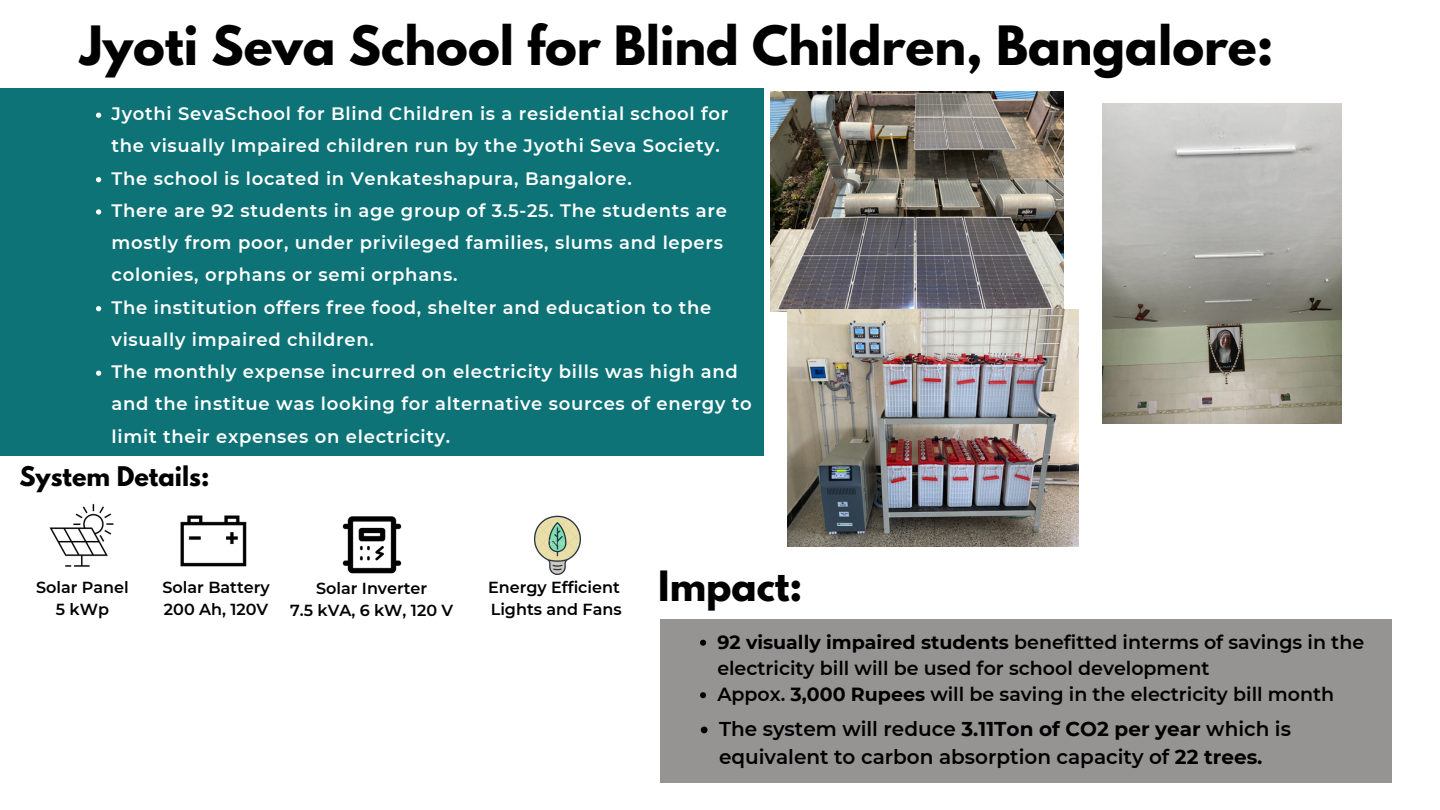
<style>
.page{position:relative;width:1440px;height:810px;background:#fff}
.page>*{position:absolute;margin:0;border:0;box-sizing:border-box;transform-origin:0 0}
.t1{font:700 48px "League Spartan";color:#000}
.t2{font:700 37px "League Spartan";color:#000}
.t3{font:700 24px "League Spartan";color:#000}
.t4{font:600 20px/27.8px "Montserrat";color:#000}
.t5{font:600 19px/26.2px "Montserrat";color:#000}
.t6{font:600 18px/32.2px "Montserrat";letter-spacing:.04em;color:#fff}
.t7{font:600 16px/21.8px "Montserrat";color:#000;text-align:center}
.s1{font-weight:700}
</style>
<div class="page">
<div style="left:0;top:88px;width:764px;height:368px;background:#0d7377"></div>
<div style="left:661px;top:619px;width:731px;height:164px;background:#969393"></div>
<img style="left:770px;top:91px;width:293px;height:220px">
<img style="left:787px;top:310px;width:291px;height:237px">
<img style="left:1102px;top:104px;width:240px;height:319px">
<img style="left:49px;top:503px;width:65px;height:64px">
<img style="left:180px;top:515px;width:67px;height:52px">
<img style="left:342px;top:516px;width:60px;height:58px">
<img style="left:534px;top:515px;width:46px;height:60px">
<svg style="left:96px;top:113px;width:5px;height:5px"></svg>
<svg style="left:96px;top:177px;width:5px;height:5px"></svg>
<svg style="left:96px;top:209px;width:5px;height:6px"></svg>
<svg style="left:96px;top:306px;width:5px;height:5px"></svg>
<svg style="left:96px;top:371px;width:5px;height:5px"></svg>
<svg style="left:700px;top:640px;width:6px;height:6px"></svg>
<svg style="left:700px;top:692px;width:6px;height:6px"></svg>
<svg style="left:701px;top:727px;width:7px;height:6px"></svg>
<h1 class="t1" style="left:80px;top:22px;width:1195px">Jyoti Seva School for Blind Children, Bangalore:</h1>
<p class="t6" style="left:112px;top:98px;width:642px">Jyothi SevaSchool for Blind Children is a residential school for the visually Impaired children run by the Jyothi Seva Society.<br>The school is located in Venkateshapura, Bangalore.<br>There are 92 students in age group of 3.5-25. The students are mostly from poor, under privileged families, slums and lepers colonies, orphans or semi orphans.<br>The institution offers free food, shelter and education to the visually impaired children.<br>The monthly expense incurred on electricity bills was high and and the institue was looking for alternative sources of energy to limit their expenses on electricity.</p>
<h3 class="t3" style="left:20px;top:464px;width:191px">System Details:</h3>
<p class="t7" style="left:36px;top:577px;width:94px">Solar Panel<br>5 kWp</p>
<p class="t7" style="left:162px;top:577px;width:109px;text-align:left">Solar Battery<br>200 Ah, 120V</p>
<p class="t7" style="left:290px;top:578px;width:165px">Solar Inverter<br>7.5 kVA, 6 kW, 120 V</p>
<p class="t7" style="left:488px;top:577px;width:135px;text-align:left">Energy Efficient<br>Lights and Fans</p>
<h2 class="t2" style="left:658px;top:568px;width:146px">Impact:</h2>
<p class="t5" style="left:717px;top:629px;width:648px"><span class="s1">92 visually impaired students</span> benefitted interms of savings in the electricity bill will be used for school development<br>Appox. <span class="s1">3,000 Rupees</span> will be saving in the electricity bill month</p>
<p class="t4" style="left:719px;top:715px;width:574px">The system will reduce <span class="s1">3.11Ton of CO2 per year</span> which is equivalent to carbon absorption capacity of <span class="s1">22 trees.</span></p>
</div>
